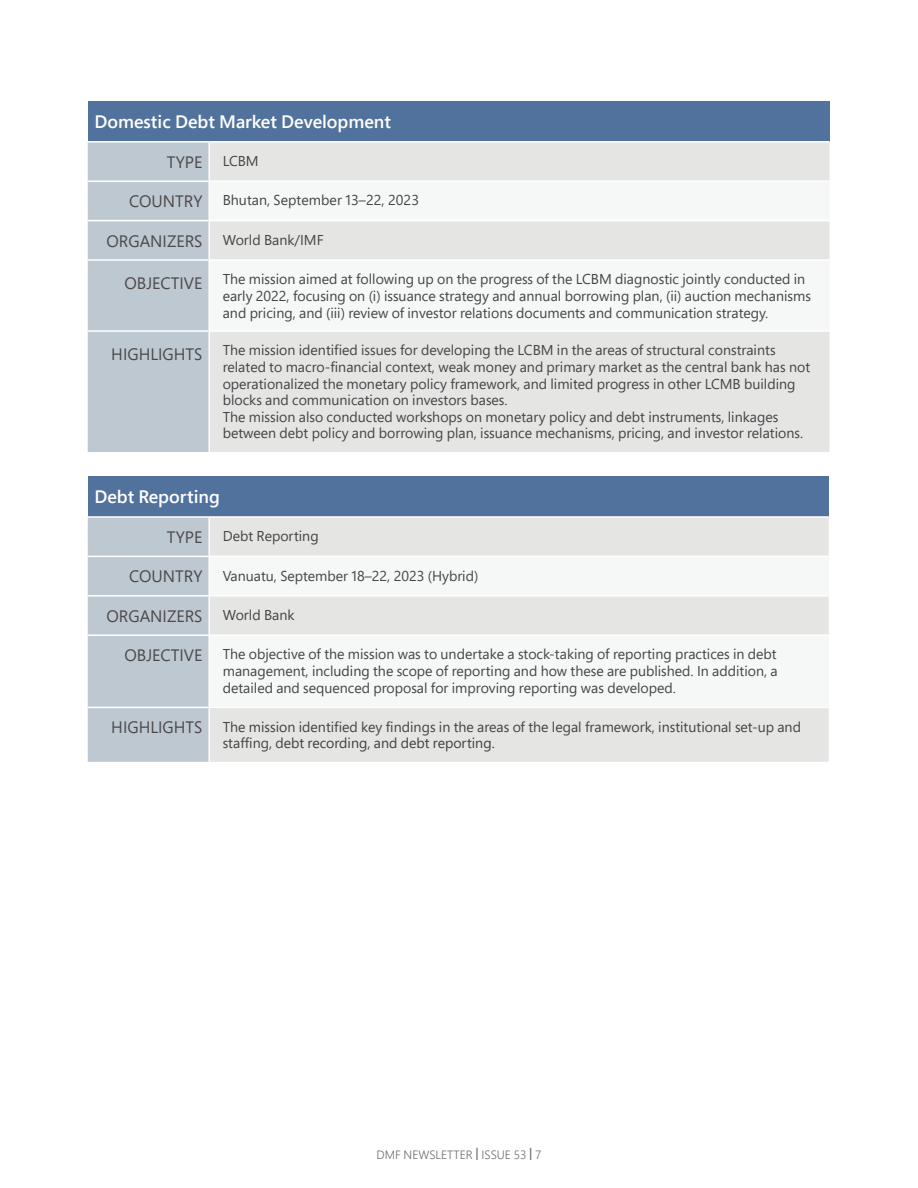
<style>
.page{position:relative;width:918px;height:1188px;background:#fff}
.page>*{position:absolute;margin:0;border:0;box-sizing:border-box;transform-origin:0 0}
.t1{font:600 18px "Segoe Pro";color:#fff}
.t2{font:16.5px "Segoe Pro";color:#4d4949}
.t3{font:14.25px/16.6px "Segoe Pro";color:#454446}
.t4{font:300 12px "Segoe Pro";color:#6d6b6c}
.s1{font-size:14.25px;color:#454446}
.s2{font-size:16.5px;color:#4d4949}
.s3{color:#423f3e}
.s4{font-weight:600}
</style>
<div class="page">
<div style="left:88px;top:476px;width:741px;height:41px;background:#52729e"></div>
<div style="left:88px;top:518px;width:120px;height:244px;background:#bec8d0"></div>
<div style="left:210px;top:518px;width:619px;height:244px;background:#e5e5e4"></div>
<svg style="left:210px;top:557px;width:619px;height:150px;fill:#f6f7f7"></svg>
<hr style="left:88px;top:556px;width:121px;height:1px;background:#fff">
<hr style="left:88px;top:595px;width:121px;height:2px;background:#fff">
<hr style="left:88px;top:707px;width:122px;height:1px;background:#fff">
<hr style="left:88px;top:634px;width:121px;height:2px;background:#fff">
<hr style="left:210px;top:707px;width:619px;height:1px;background:#fff">
<hr style="left:88px;top:516px;width:121px;height:2px;background:#fff">
<hr style="left:209px;top:516px;width:620px;height:2px;background:#fff">
<hr style="left:209px;top:634px;width:620px;height:2px;background:#fff">
<hr style="left:209px;top:556px;width:620px;height:1px;background:#fff">
<hr style="left:209px;top:595px;width:620px;height:2px;background:#fff">
<div style="left:88px;top:101px;width:742px;height:41px;background:#52729e"></div>
<div style="left:88px;top:143px;width:120px;height:309px;background:#bec8d0"></div>
<div style="left:210px;top:143px;width:620px;height:309px;background:#e5e5e4"></div>
<svg style="left:210px;top:182px;width:620px;height:148px;fill:#f6f7f7"></svg>
<hr style="left:88px;top:330px;width:120px;height:2px;background:#fff">
<hr style="left:210px;top:330px;width:620px;height:2px;background:#fff">
<hr style="left:88px;top:220px;width:120px;height:1px;background:#fff">
<hr style="left:210px;top:220px;width:620px;height:1px;background:#fff">
<hr style="left:88px;top:259px;width:120px;height:2px;background:#fff">
<hr style="left:208px;top:259px;width:622px;height:2px;background:#fff">
<hr style="left:88px;top:180px;width:121px;height:2px;background:#fff">
<hr style="left:209px;top:180px;width:621px;height:2px;background:#fff">
<hr style="left:88px;top:141px;width:121px;height:2px;background:#fff">
<hr style="left:209px;top:141px;width:621px;height:2px;background:#fff">
<p class="t1" style="left:94px;top:110px;width:298px">Domestic Debt Market Development</p>
<p class="t2" style="left:167px;top:151px;width:93px">TYPE <span class="s1">LCBM</span></p>
<p class="t3" style="left:129px;top:192px;width:291px"><span class="s2">COUNTRY</span> Bhutan, September 13–22, 2023</p>
<p class="t3" style="left:106px;top:231px;width:219px"><span class="s2">ORGANIZERS</span> World Bank/IMF</p>
<p class="t3" style="left:223px;top:271px;width:590px;text-indent:-98px"><span class="s2">OBJECTIVE</span> The mission aimed at following up on the progress of the LCBM diagnostic jointly conducted in early 2022, focusing on (i) issuance strategy and annual borrowing plan, (ii) auction mechanisms and pricing, and (iii) review of investor relations documents and communication strategy.</p>
<p class="t3" style="left:223px;top:342px;width:589px;text-indent:-111px"><span class="s2">HIGHLIGHTS</span> The mission identified issues for developing the LCBM in the areas of structural constraints related to macro-financial context, weak money and primary market as the central bank has not operationalized the monetary policy framework, and limited progress in other LCMB building blocks and communication on investors bases.<br>The mission also conducted workshops on monetary policy and debt instruments, linkages between debt policy and borrowing plan, issuance mechanisms, pricing, and investor relations.</p>
<p class="t1" style="left:94px;top:484px;width:127px">Debt Reporting</p>
<p class="t3" style="left:167px;top:527px;width:153px"><span class="s2">TYPE</span> Debt Reporting</p>
<p class="t3" style="left:129px;top:567px;width:351px"><span class="s2">COUNTRY</span> Vanuatu, September 18–22, 2023 (Hybrid)</p>
<p class="t2" style="left:106px;top:605px;width:190px">ORGANIZERS <span class="s1">World Bank</span></p>
<p class="t3" style="left:223px;top:646px;width:556px;text-align:justify;text-indent:-98px"><span class="s2">OBJECTIVE</span> The objective of the mission was to undertake a stock-taking of reporting practices in debt management, incl<span class="s3">uding</span> the scope of reporting and how these are published. In addition, a detailed and sequenced proposal for improving reporting was developed.</p>
<p class="t3" style="left:223px;top:718px;width:580px;text-indent:-111px"><span class="s2">HIGHLIGHTS</span> The <span class="s3">missio</span>n identified key findings in the areas of the legal framework, institutional set-up and staffing, d<span class="s3">ebt recording, and debt reporting.</span></p>
<p class="t4" style="left:376px;top:1146px;width:167px">DMF NEWSLETTER <span class="s4">|</span> ISSUE 53 <span class="s4">|</span> 7</p>
</div>
